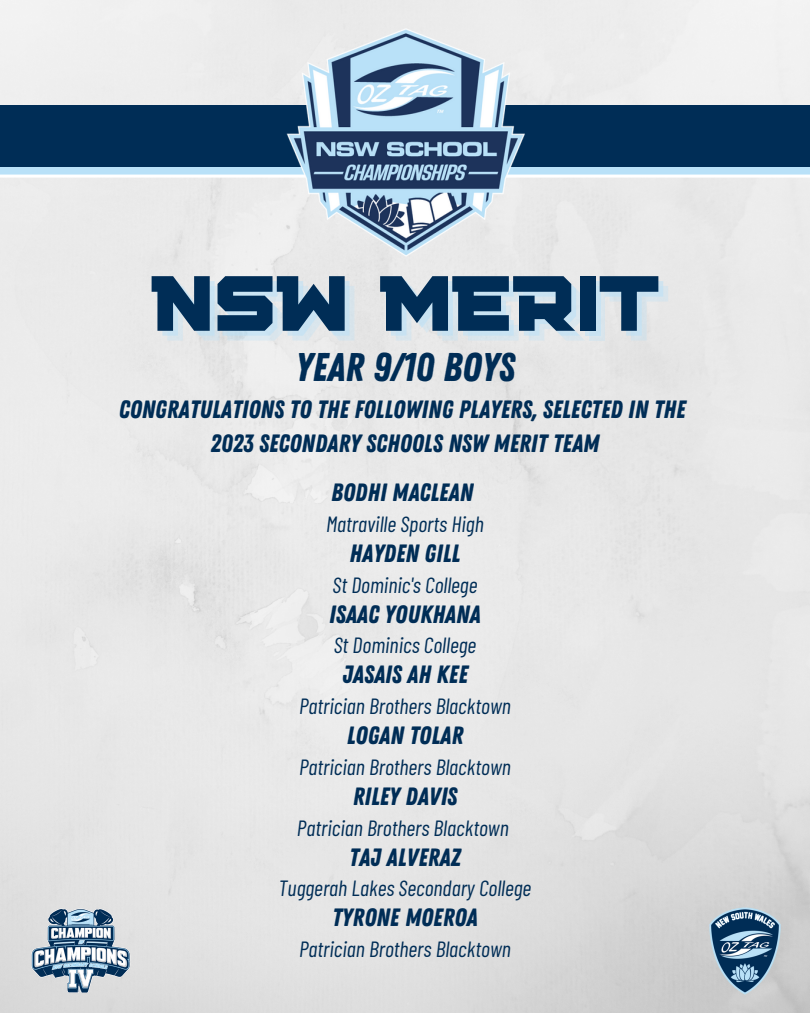
<style>
.page{position:relative;width:810px;height:1013px;background:#fff}
.page>*{position:absolute;margin:0;border:0;box-sizing:border-box;transform-origin:0 0}
.t1{font:78px "Squartiqa 4 F";letter-spacing:-.405em;color:#002d56}
.t2{font:40px "Zing Rust Base";color:#002d56}
.t3{font:25px "Zing Rust Base";color:#002d56}
.t4{font:italic 22px "Barlow Condensed";color:#002d56}
.s1{color:rgb(185 225 248/.3)}
</style>
<div class="page">
<svg style="left:0;top:166px;width:810px;height:12px;fill:#b9e1f8"></svg>
<div style="left:0;top:105px;width:810px;height:61px;background:#002d56"></div>
<img style="left:282px;top:19px;width:246px;height:245px">
<img style="left:699px;top:899px;width:90px;height:98px">
<img style="left:20px;top:899px;width:121px;height:102px">
<p class="t1" style="left:151px;top:264px;width:519px">N<span class="s1">N</span>S<span class="s1">S</span>W<span class="s1">W</span> M<span class="s1">M</span>E<span class="s1">E</span>R<span class="s1">R</span>I<span class="s1">I</span>T<span class="s1">T</span></p>
<p class="t2" style="left:295px;top:344px;width:221px">YEAR 9/10 BOYS</p>
<p class="t3" style="left:119px;top:394px;width:568px">CONGRATULATIONS TO THE FOLLOWING PLAYERS, SELECTED IN THE</p>
<p class="t3" style="left:211px;top:429px;width:390px">2023 SECONDARY SCHOOLS NSW MERIT TEAM</p>
<p class="t3" style="left:331px;top:478px;width:144px">BODHI MACLEAN</p>
<p class="t4" style="left:326px;top:510px;width:159px">Matraville Sports High</p>
<p class="t3" style="left:350px;top:538px;width:112px">HAYDEN GILL</p>
<p class="t4" style="left:333px;top:570px;width:146px">St Dominic's College</p>
<p class="t3" style="left:329px;top:599px;width:153px">ISAAC YOUKHANA</p>
<p class="t4" style="left:334px;top:631px;width:144px">St Dominics College</p>
<p class="t3" style="left:342px;top:660px;width:127px">JASAIS AH KEE</p>
<p class="t4" style="left:299px;top:692px;width:213px">Patrician Brothers Blacktown</p>
<p class="t3" style="left:347px;top:721px;width:118px">LOGAN TOLAR</p>
<p class="t4" style="left:299px;top:753px;width:213px">Patrician Brothers Blacktown</p>
<p class="t3" style="left:353px;top:781px;width:106px">RILEY DAVIS</p>
<p class="t4" style="left:297px;top:813px;width:213px">Patrician Brothers Blacktown</p>
<p class="t3" style="left:349px;top:842px;width:113px">TAJ ALVERAZ</p>
<p class="t4" style="left:279px;top:874px;width:254px">Tuggerah Lakes Secondary College</p>
<p class="t3" style="left:332px;top:903px;width:147px">TYRONE MOEROA</p>
<p class="t4" style="left:299px;top:935px;width:213px">Patrician Brothers Blacktown</p>
</div>
